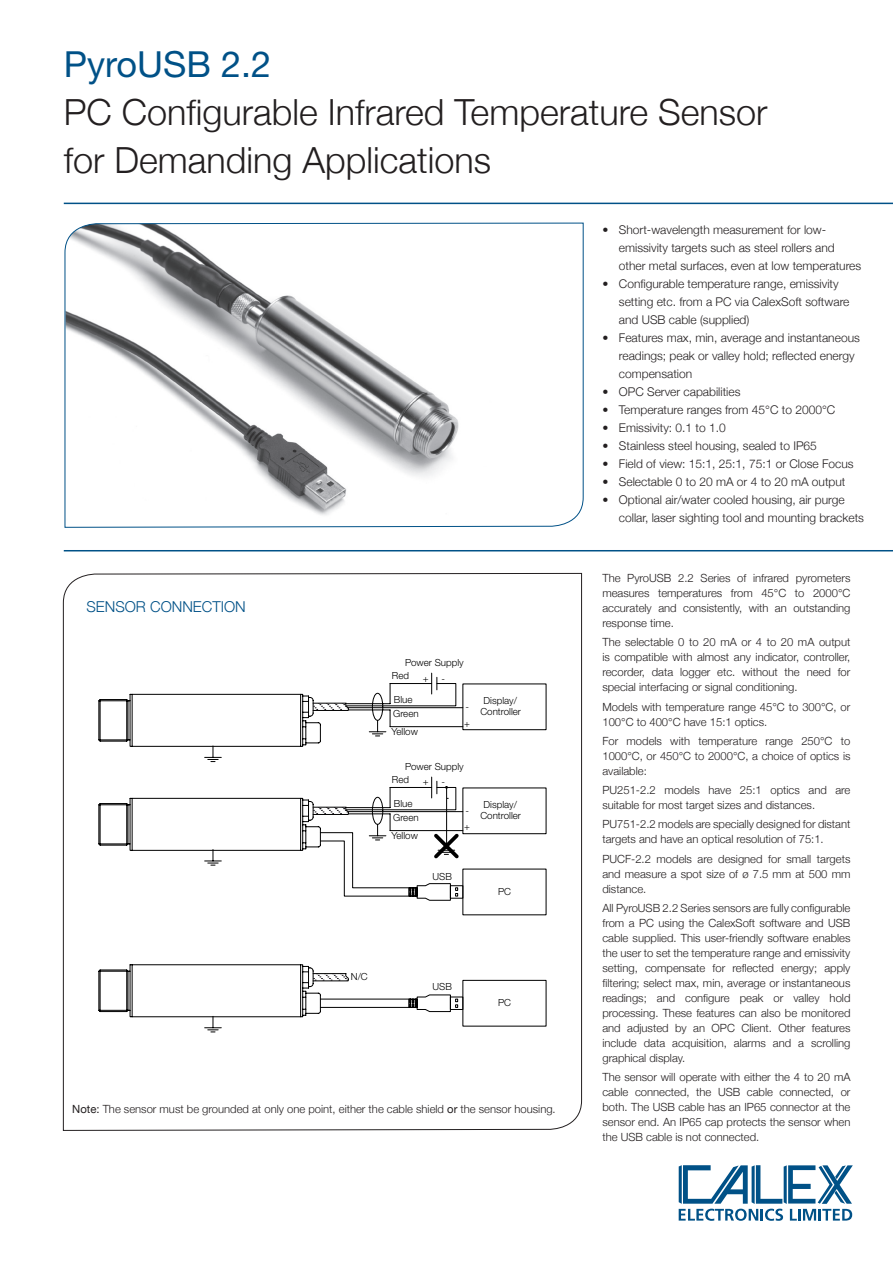
<style>
.page{position:relative;width:893px;height:1263px;background:#fff}
.page>*{position:absolute;margin:0;border:0;box-sizing:border-box;transform-origin:0 0}
.t1{font:300 36px/48px "Helvetica Neue";color:#231f20}
.t2{font:36px "Helvetica Neue";color:#005187}
.t3{font:300 15px "Helvetica Neue";color:#005187}
.t4{font:300 12px/18px "Helvetica Neue";color:#231f20}
.t5{font:300 11.25px/15px "Helvetica Neue";color:#231f20;text-align:justify}
.t6{font:300 9.75px/11.1px "Helvetica Neue";color:#000}
.s1{font-weight:400}
</style>
<div class="page">
<hr style="left:64px;top:203px;width:829px;height:1px;background:#005187">
<hr style="left:64px;top:550px;width:829px;height:1px;background:#005187">
<svg style="left:679px;top:1165px;width:174px;height:56px"></svg>
<svg style="left:63px;top:573px;width:519px;height:558px"></svg>
<svg style="left:65px;top:223px;width:519px;height:305px"></svg>
<h1 class="t2" style="left:64px;top:43px;width:209px">PyroUSB 2.2</h1>
<h1 class="t1" style="left:64px;top:88px;width:705px">PC Configurable Infrared Temperature Sensor for Demanding Applications</h1>
<h2 class="t3" style="left:86px;top:597px;width:116px">sensor connectio</h2>
<h2 class="t3" style="left:235px;top:597px;width:12px">n</h2>
<p class="t6" style="left:405px;top:657px;width:60px">Power Supply</p>
<p class="t6" style="left:392px;top:670px;width:19px">Red</p>
<p class="t6" style="left:394px;top:694px;width:20px">Blue</p>
<p class="t6" style="left:423px;top:672px;width:7px">+</p>
<p class="t6" style="left:442px;top:672px;width:5px">-</p>
<p class="t6" style="left:393px;top:708px;width:27px">Green</p>
<p class="t6" style="left:391px;top:726px;width:28px">Yellow</p>
<p class="t6" style="left:464px;top:697px;width:7px;line-height:17.2px">- +</p>
<p class="t6" style="left:405px;top:761px;width:60px">Power Supply</p>
<p class="t6" style="left:392px;top:774px;width:19px">Red</p>
<p class="t6" style="left:423px;top:776px;width:7px">+</p>
<p class="t6" style="left:442px;top:776px;width:5px">-</p>
<p class="t6" style="left:394px;top:798px;width:20px">Blue</p>
<p class="t6" style="left:393px;top:812px;width:27px">Green</p>
<p class="t6" style="left:391px;top:830px;width:28px">Yellow</p>
<p class="t6" style="left:464px;top:802px;width:7px;line-height:16.2px">- +</p>
<p class="t6" style="left:480px;top:695px;width:42px;text-align:center">Display/<br>Controller</p>
<p class="t6" style="left:480px;top:799px;width:42px;text-align:center">Display/<br>Controller</p>
<p class="t6" style="left:432px;top:870px;width:21px">USB</p>
<p class="t6" style="left:498px;top:886px;width:15px">PC</p>
<p class="t6" style="left:351px;top:971px;width:19px">N/C</p>
<p class="t6" style="left:432px;top:980px;width:21px">USB</p>
<p class="t6" style="left:498px;top:997px;width:15px">PC</p>
<p class="t5" style="left:72px;top:1101px;width:485px"><span class="s1">Note:</span> The sensor must be grounded at only one point, either the cable shield <span class="s1">or</span> the sensor housing.</p>
<p class="t4" style="left:619px;top:221px;width:244px;text-indent:-16px">• Short-wavelength measurement for low&shy;emissivity targets such as steel rollers and other metal surfaces, even at low temperatures</p>
<p class="t4" style="left:619px;top:275px;width:232px;text-indent:-16px">• Configurable temperature range, emissivity setting etc. from a PC via CalexSoft software and USB cable (supplied)</p>
<p class="t4" style="left:619px;top:329px;width:242px;text-indent:-16px">• Features max, min, average and instantaneous readings; peak or valley hold; reflected energy compensation</p>
<p class="t4" style="left:602px;top:383px;width:140px">• OPC Server capabilities</p>
<p class="t4" style="left:602px;top:401px;width:234px">• Temperature ranges from 45°C to 2000°C</p>
<p class="t4" style="left:602px;top:419px;width:125px">• Emissivity: 0.1 to 1.0</p>
<p class="t4" style="left:602px;top:437px;width:216px">• Stainless steel housing, sealed to IP65</p>
<p class="t4" style="left:602px;top:455px;width:253px">• Field of view: 15:1, 25:1, 75:1 or Close Focus</p>
<p class="t4" style="left:602px;top:473px;width:245px">• Selectable 0 to 20 mA or 4 to 20 mA output</p>
<p class="t4" style="left:619px;top:491px;width:247px;text-indent:-16px">• Optional air/water cooled housing, air purge collar, laser sighting tool and mounting brackets</p>
<p class="t5" style="left:602px;top:570px;width:250px">The PyroUSB 2.2 Series of infrared pyrometers measures temperatures from 45°C to 2000°C accurately and consistently, with an outstanding response time.</p>
<p class="t5" style="left:602px;top:635px;width:250px">The selectable 0 to 20 mA or 4 to 20 mA output is compatible with almost any indicator, controller, recorder, data logger etc. without the need for special interfacing or signal conditioning.</p>
<p class="t5" style="left:602px;top:699px;width:249px">Models with temperature range 45°C to 300°C, or<br>100°C to 400°C have 15:1 optics.</p>
<p class="t5" style="left:602px;top:733px;width:250px">For models with temperature range 250°C to 1000°C, or 450°C to 2000°C, a choice of optics is available:</p>
<p class="t5" style="left:602px;top:782px;width:250px">PU251-2.2 models have 25:1 optics and are suitable for most target sizes and distances.</p>
<p class="t5" style="left:602px;top:817px;width:250px">PU751-2.2 models are specially designed for distant targets and have an optical resolution of 75:1.</p>
<p class="t5" style="left:602px;top:851px;width:250px">PUCF-2.2 models are designed for small targets and measure a spot size of ø 7.5 mm at 500 mm distance.</p>
<p class="t5" style="left:602px;top:900px;width:250px">All PyroUSB 2.2 Series sensors are fully configurable from a PC using the CalexSoft software and USB cable supplied. This user-friendly software enables the user to set the temperature range and emissivity setting, compensate for reflected energy; apply filtering; select max, min, average or instantaneous readings; and configure peak or valley hold processing. These features can also be monitored and adjusted by an OPC Client. Other features include data acquisition, alarms and a scrolling graphical display.</p>
<p class="t5" style="left:602px;top:1069px;width:250px">The sensor will operate with either the 4 to 20 mA cable connected, the USB cable connected, or both. The USB cable has an IP65 connector at the sensor end. An IP65 cap protects the sensor when the USB cable is not connected.</p>
</div>
